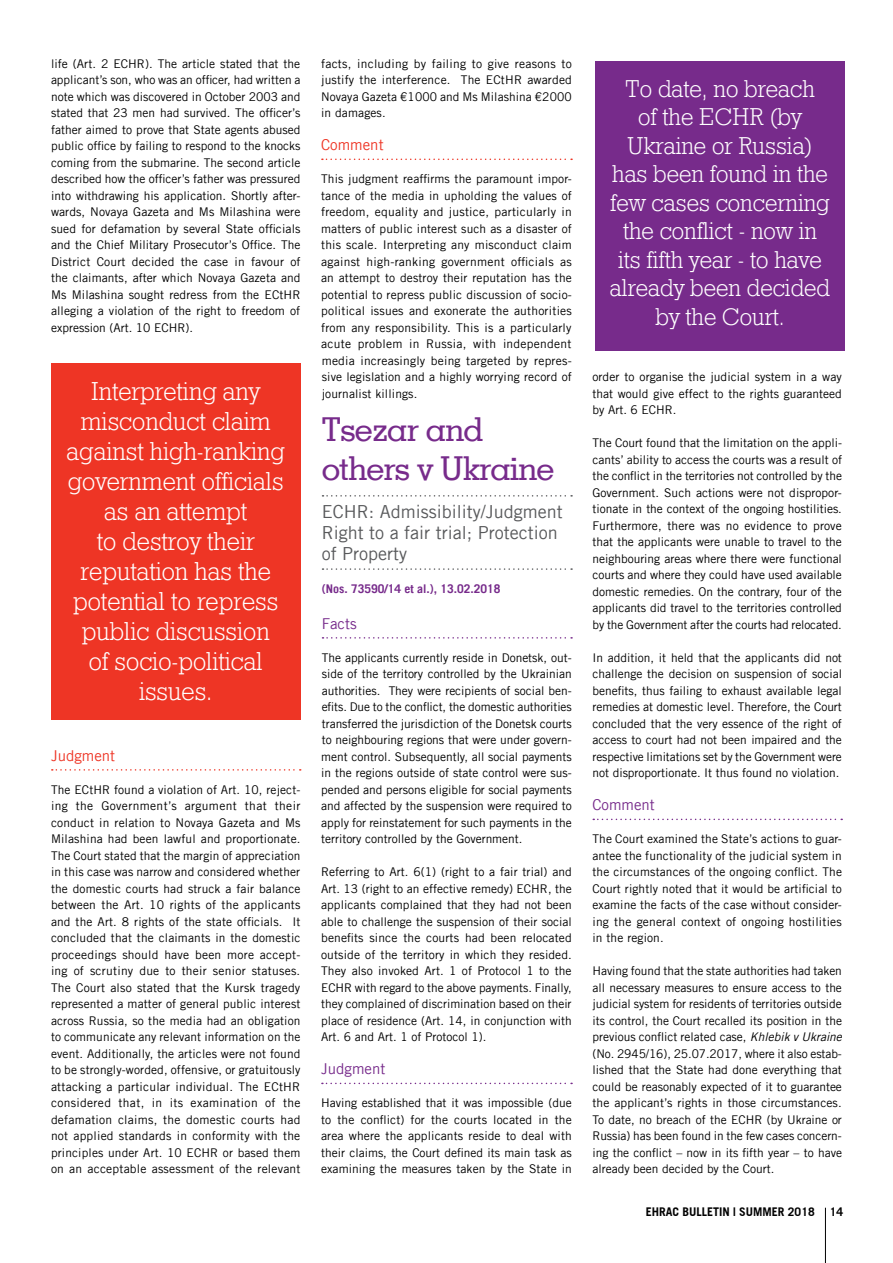
<style>
.page{position:relative;width:893px;height:1263px;background:#fff}
.page>*{position:absolute;margin:0;border:0;box-sizing:border-box;transform-origin:0 0}
.t1{font:500 33px/39px "Geometric Slab 703 BT";letter-spacing:-.025em;color:#772b8b}
.t2{font:25.5px/30px "Geometric Slab 712 BT Light A";color:#fff;text-align:center}
.t3{font:24px/28.5px "Geometric Slab 712 BT Light A";color:#fff;text-align:center}
.t4{font:18px/21px "Trade Gothic LT";color:#58595b}
.t5{font:15px "Trade Gothic LT";color:#772b8b}
.t6{font:15px "Trade Gothic LT";color:#ee3525}
.t7{font:12px/16.5px "Trade Gothic LT";color:#000;text-align:justify}
.t8{font:700 12px "Trade Gothic LT";color:#772b8b}
.t9{font:700 12px "Trade Gothic";color:#000}
.s1{font-style:italic}
</style>
<div class="page">
<svg style="left:52px;top:769px;width:249px;height:2px"></svg>
<svg style="left:593px;top:819px;width:249px;height:1px"></svg>
<svg style="left:322px;top:159px;width:250px;height:1px"></svg>
<svg style="left:322px;top:495px;width:250px;height:2px"></svg>
<svg style="left:322px;top:568px;width:250px;height:2px"></svg>
<svg style="left:322px;top:637px;width:250px;height:2px"></svg>
<svg style="left:322px;top:1083px;width:250px;height:1px"></svg>
<div style="left:595px;top:62px;width:250px;height:289px;background:#772b8b"></div>
<div style="left:51px;top:363px;width:249px;height:357px;background:#ee3525"></div>
<hr style="left:825px;top:1208px;width:1px;height:55px;background:#000">
<p class="t7" style="left:51px;top:55px;width:251px">life (Art. 2 ECHR). The article stated that the applicant’s son, who was an officer, had written a note which was discovered in October 2003 and stated that 23 men had survived. The officer’s father aimed to prove that State agents abused public office by failing to respond to the knocks coming from the submarine. The second article described how the officer’s father was pressured into withdrawing his application. Shortly after&shy;wards, Novaya Gazeta and Ms Milashina were sued for defamation by several State officials and the Chief Military Prosecutor’s Office. The District Court decided the case in favour of the claimants, after which Novaya Gazeta and Ms Milashina sought redress from the ECtHR alleging a violation of the right to freedom of expression (Art. 10 ECHR).</p>
<h2 class="t2" style="left:67px;top:375px;width:220px">Interpreting any misconduct claim against high-ranking government officials as an attempt<br>to destroy their reputation has the potential to repress public discussion<br>of socio-political issues.</h2>
<p class="t6" style="left:51px;top:746px;width:66px">Judgment</p>
<p class="t7" style="left:51px;top:781px;width:251px">The ECtHR found a violation of Art. 10, reject&shy;ing the Government’s argument that their conduct in relation to Novaya Gazeta and Ms Milashina had been lawful and proportionate.<br>The Court stated that the margin of appreciation in this case was narrow and considered whether the domestic courts had struck a fair balance between the Art. 10 rights of the applicants and the Art. 8 rights of the state officials. It concluded that the claimants in the domestic proceedings should have been more accept&shy;ing of scrutiny due to their senior statuses.<br>The Court also stated that the Kursk tragedy represented a matter of general public interest across Russia, so the media had an obligation to communicate any relevant information on the event. Additionally, the articles were not found to be strongly-worded, offensive, or gratuitously attacking a particular individual. The ECtHR considered that, in its examination of the defamation claims, the domestic courts had not applied standards in conformity with the principles under Art. 10 ECHR or based them on an acceptable assessment of the relevant</p>
<p class="t7" style="left:321px;top:55px;width:252px">facts, including by failing to give reasons to justify the interference. The ECtHR awarded Novaya Gazeta €1000 and Ms Milashina €2000 in damages.</p>
<p class="t6" style="left:321px;top:136px;width:64px">Comment</p>
<p class="t7" style="left:321px;top:170px;width:252px">This judgment reaffirms the paramount impor&shy;tance of the media in upholding the values of freedom, equality and justice, particularly in matters of public interest such as a disaster of this scale. Interpreting any misconduct claim against high-ranking government officials as an attempt to destroy their reputation has the potential to repress public discussion of socio&shy;political issues and exonerate the authorities from any responsibility. This is a particularly acute problem in Russia, with independent media increasingly being targeted by repres&shy;sive legislation and a highly worrying record of journalist killings.</p>
<h1 class="t1" style="left:322px;top:409px;width:234px">Tsezar and others v Ukraine</h1>
<h3 class="t4" style="left:322px;top:501px;width:242px">ECHR: Admissibility/Judgment<br>Right to a fair trial; Protection of Property</h3>
<p class="t8" style="left:322px;top:582px;width:180px">(Nos. 73590/14 et al.), 13.02.2018</p>
<p class="t5" style="left:322px;top:614px;width:36px">Facts</p>
<p class="t7" style="left:321px;top:649px;width:252px">The applicants currently reside in Donetsk, out&shy;side of the territory controlled by the Ukrainian authorities. They were recipients of social ben&shy;efits. Due to the conflict, the domestic authorities transferred the jurisdiction of the Donetsk courts to neighbouring regions that were under govern&shy;ment control. Subsequently, all social payments in the regions outside of state control were sus&shy;pended and persons eligible for social payments and affected by the suspension were required to apply for reinstatement for such payments in the territory controlled by the Government.</p>
<p class="t7" style="left:321px;top:863px;width:252px">Referring to Art. 6(1) (right to a fair trial) and Art. 13 (right to an effective remedy) ECHR, the applicants complained that they had not been able to challenge the suspension of their social benefits since the courts had been relocated outside of the territory in which they resided.<br>They also invoked Art. 1 of Protocol 1 to the ECHR with regard to the above payments. Finally, they complained of discrimination based on their place of residence (Art. 14, in conjunction with Art. 6 and Art. 1 of Protocol 1).</p>
<p class="t5" style="left:321px;top:1060px;width:66px">Judgment</p>
<p class="t7" style="left:321px;top:1094px;width:252px">Having established that it was impossible (due to the conflict) for the courts located in the area where the applicants reside to deal with their claims, the Court defined its main task as examining the measures taken by the State in</p>
<h3 class="t3" style="left:610px;top:74px;width:222px">To date, no breach<br>of the ECHR (by<br>Ukraine or Russia) has been found in the few cases concerning the conflict - now in its fifth year - to have already been decided by the Court.</h3>
<p class="t7" style="left:592px;top:368px;width:251px">order to organise the judicial system in a way that would give effect to the rights guaranteed by Art. 6 ECHR.</p>
<p class="t7" style="left:592px;top:434px;width:251px">The Court found that the limitation on the appli&shy;cants’ ability to access the courts was a result of the conflict in the territories not controlled by the Government. Such actions were not dispropor&shy;tionate in the context of the ongoing hostilities.<br>Furthermore, there was no evidence to prove that the applicants were unable to travel to the neighbouring areas where there were functional courts and where they could have used available domestic remedies. On the contrary, four of the applicants did travel to the territories controlled by the Government after the courts had relocated.</p>
<p class="t7" style="left:592px;top:649px;width:251px">In addition, it held that the applicants did not challenge the decision on suspension of social benefits, thus failing to exhaust available legal remedies at domestic level. Therefore, the Court concluded that the very essence of the right of access to court had not been impaired and the respective limitations set by the Government were not disproportionate. It thus found no violation.</p>
<p class="t5" style="left:592px;top:796px;width:64px">Comment</p>
<p class="t7" style="left:592px;top:830px;width:251px">The Court examined the State’s actions to guar&shy;antee the functionality of the judicial system in the circumstances of the ongoing conflict. The Court rightly noted that it would be artificial to examine the facts of the case without consider&shy;ing the general context of ongoing hostilities in the region.</p>
<p class="t7" style="left:592px;top:962px;width:251px">Having found that the state authorities had taken all necessary measures to ensure access to the judicial system for residents of territories outside its control, the Court recalled its position in the previous conflict related case, <span class="s1">Khlebik v Ukraine </span>(No. 2945/16), 25.07.2017, where it also estab&shy;lished that the State had done everything that could be reasonably expected of it to guarantee the applicant’s rights in those circumstances.<br>To date, no breach of the ECHR (by Ukraine or Russia) has been found in the few cases concern&shy;ing the conflict – now in its fifth year – to have already been decided by the Court.</p>
<p class="t9" style="left:646px;top:1205px;width:170px">EHRAC BULLETIN | SUMMER 2018</p>
<p class="t9" style="left:830px;top:1205px;width:15px">14</p>
</div>
